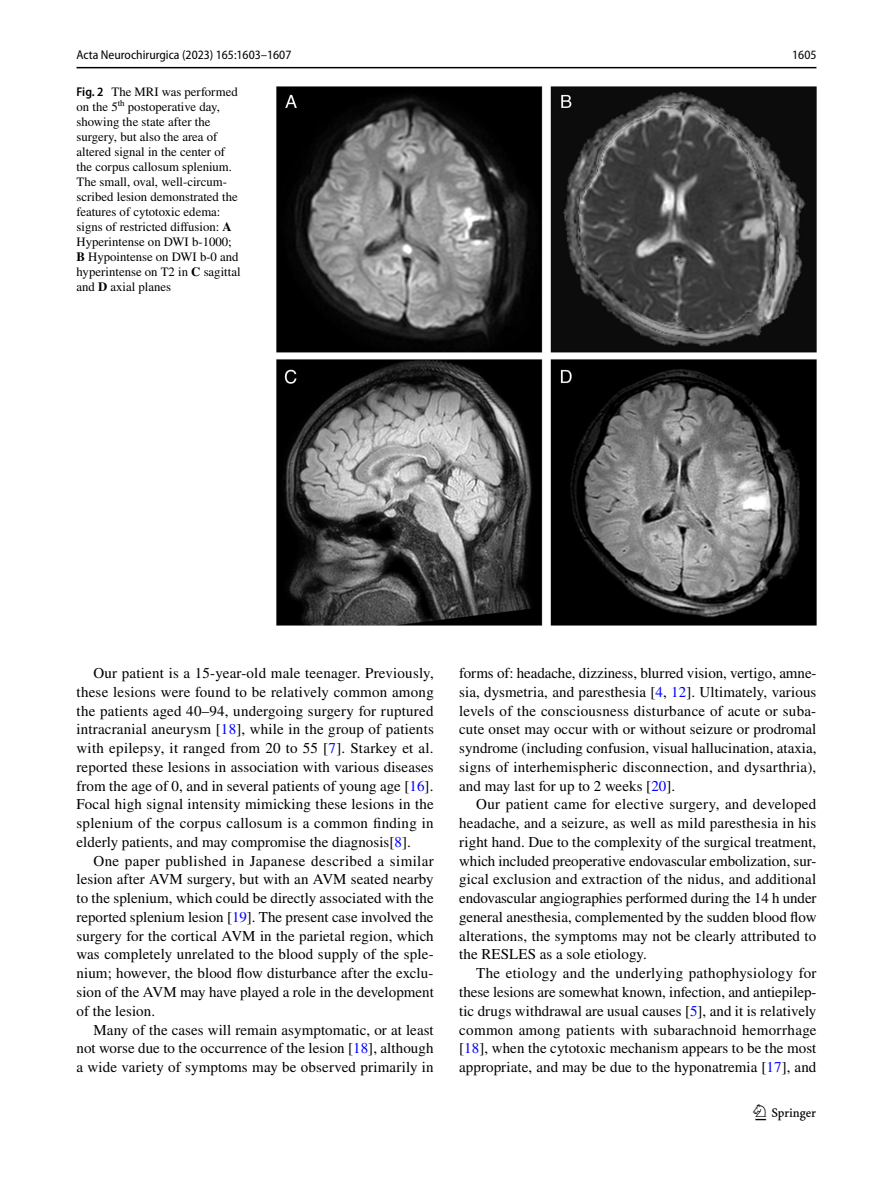
<style>
.page{position:relative;width:893px;height:1187px;background:#fff}
.page>*{position:absolute;margin:0;border:0;box-sizing:border-box;transform-origin:0 0}
.t1{font:22.5px "Springnew Regular 3";color:#000}
.t2{font:15px/18.8px "STIX";letter-spacing:.005em;color:#000;text-align:justify}
.t3{font:12.75px/15px "STIX";color:#000}
.t4{font:semi-condensed 12.75px "Myriad Pro";color:#000}
.s1{font-family:"Myriad Pro";font-weight:600;font-stretch:semi-condensed}
.s2{font-weight:700}
.s3{color:#00f}
</style>
<div class="page">
<hr style="left:77px;top:67px;width:739px;height:1px;background:#000">
<img style="left:276px;top:87px;width:540px;height:538px">
<p class="t4" style="left:77px;top:48px;width:216px">Acta Neurochirurgica (2023) 165:1603–1607</p>
<p class="t4" style="left:792px;top:48px;width:26px">1605</p>
<p class="t3" style="left:77px;top:85px;width:166px"><span class="s1">Fig. 2</span> The MRI was performed on the 5<sup>th</sup> postoperative day, showing the state after the surgery, but also the area of altered signal in the center of the corpus callosum splenium.<br>The small, oval, well-circum&shy;scribed lesion demonstrated the features of cytotoxic edema: signs of restricted diffusion: <span class="s2">A<br></span>Hyperintense on DWI b-1000;<br><span class="s2">B</span> Hypointense on DWI b-0 and hyperintense on T2 in <span class="s2">C</span> sagittal and <span class="s2">D</span> axial planes</p>
<p class="t2" style="left:77px;top:664px;width:359px;text-indent:17px">Our patient is a 15-year-old male teenager. Previously, these lesions were found to be relatively common among the patients aged 40–94, undergoing surgery for ruptured intracranial aneurysm [<span class="s3">18</span>], while in the group of patients with epilepsy, it ranged from 20 to 55 [<span class="s3">7</span>]. Starkey et al. reported these lesions in association with various diseases from the age of 0, and in several patients of young age [<span class="s3">16</span>].<br>Focal high signal intensity mimicking these lesions in the splenium of the corpus callosum is a common finding in elderly patients, and may compromise the diagnosis[<span class="s3">8</span>].</p>
<p class="t2" style="left:77px;top:852px;width:359px;text-indent:17px">One paper published in Japanese described a similar lesion after AVM surgery, but with an AVM seated nearby to the splenium, which could be directly associated with the reported splenium lesion [<span class="s3">19</span>]. The present case involved the surgery for the cortical AVM in the parietal region, which was completely unrelated to the blood supply of the sple&shy;nium; however, the blood flow disturbance after the exclu&shy;sion of the AVM may have played a role in the development of the lesion.</p>
<p class="t2" style="left:77px;top:1021px;width:359px;text-indent:17px">Many of the cases will remain asymptomatic, or at least not worse due to the occurrence of the lesion [<span class="s3">18</span>], although a wide variety of symptoms may be observed primarily in</p>
<p class="t2" style="left:459px;top:664px;width:359px">forms of: headache, dizziness, blurred vision, vertigo, amne&shy;sia, dysmetria, and paresthesia [<span class="s3">4</span>, <span class="s3">12</span>]. Ultimately, various levels of the consciousness disturbance of acute or suba&shy;cute onset may occur with or without seizure or prodromal syndrome (including confusion, visual hallucination, ataxia, signs of interhemispheric disconnection, and dysarthria), and may last for up to 2 weeks [<span class="s3">20</span>].</p>
<p class="t2" style="left:459px;top:796px;width:359px;text-indent:17px">Our patient came for elective surgery, and developed headache, and a seizure, as well as mild paresthesia in his right hand. Due to the complexity of the surgical treatment, which included preoperative endovascular embolization, sur&shy;gical exclusion and extraction of the nidus, and additional endovascular angiographies performed during the 14 h under general anesthesia, complemented by the sudden blood flow alterations, the symptoms may not be clearly attributed to the RESLES as a sole etiology.</p>
<p class="t2" style="left:459px;top:964px;width:359px;text-indent:17px">The etiology and the underlying pathophysiology for these lesions are somewhat known, infection, and antiepilep&shy;tic drugs withdrawal are usual causes [<span class="s3">5</span>], and it is relatively common among patients with subarachnoid hemorrhage [<span class="s3">18</span>], when the cytotoxic mechanism appears to be the most appropriate, and may be due to the hyponatremia [<span class="s3">17</span>], and</p>
<h1 class="t1" style="left:755px;top:1104px;width:62px">1 3</h1>
</div>
